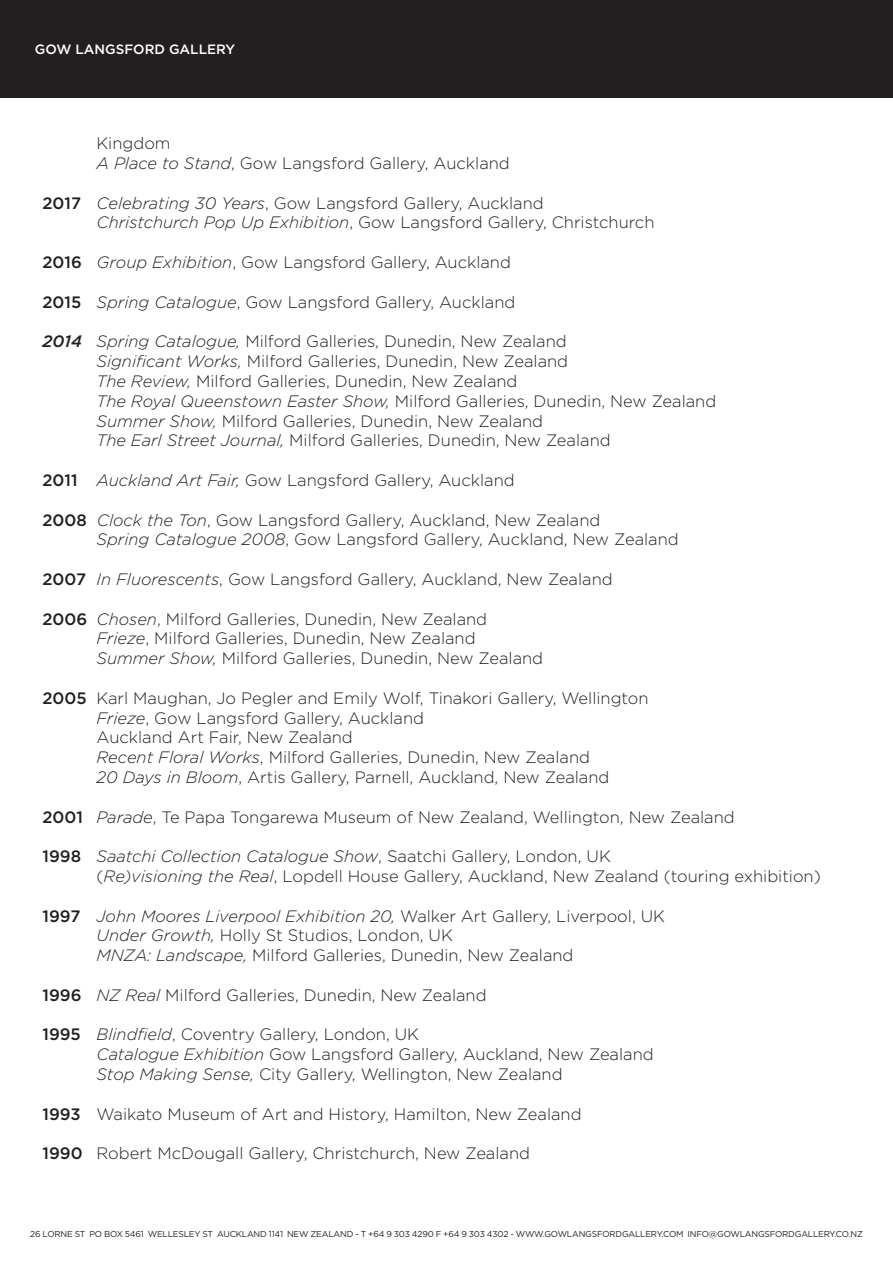
<style>
.page{position:relative;width:893px;height:1263px;background:#fff}
.page>*{position:absolute;margin:0;border:0;box-sizing:border-box;transform-origin:0 0}
.Normal__Web{font:300 16.5px/19.8px "Gotham";color:#231f20}
.t1{font:500 13.5px "Gotham";color:#fff}
.t2{font:8.55px "Gotham";letter-spacing:-.02em;color:#231f20}
.s1{font-style:italic}
.s2{font-weight:500}
.s3{font-weight:500;font-style:italic}
</style>
<div class="page">
<div style="left:0;top:0;width:893px;height:98px;background:#231f20"></div>
<p class="t1" style="left:35px;top:40px;width:202px">GOW LANGSFORD GALLERY</p>
<p class="Normal__Web" style="left:97px;top:133px;width:415px">Kingdom<br><span class="s1">A Place to Stand</span>, Gow Langsford Gallery, Auckland</p>
<p class="Normal__Web" style="left:97px;top:192px;width:559px;text-indent:-54px"><span class="s2">2017</span> <span class="s1">Celebrating 30 Years</span>, Gow Langsford Gallery, Auckland<br><span class="s1">Christchurch Pop Up Exhibition</span>, Gow Langsford Gallery, Christchurch</p>
<p class="Normal__Web" style="left:43px;top:252px;width:470px"><span class="s2">2016</span> <span class="s1">Group Exhibition</span>, Gow Langsford Gallery, Auckland</p>
<p class="Normal__Web" style="left:43px;top:291px;width:474px"><span class="s2">2015</span> <span class="s1">Spring Catalogue</span>, Gow Langsford Gallery, Auckland</p>
<p class="Normal__Web" style="left:97px;top:331px;width:621px;text-indent:-54px"><span class="s3">2014</span> <span class="s1">Spring Catalogue,</span> Milford Galleries, Dunedin, New Zealand<br><span class="s1">Significant Works,</span> Milford Galleries, Dunedin, New Zealand<br><span class="s1">The Review,</span> Milford Galleries, Dunedin, New Zealand<br><span class="s1">The Royal Queenstown Easter Show,</span> Milford Galleries, Dunedin, New Zealand <span class="s1">Summer Show,</span> Milford Galleries, Dunedin, New Zealand<br><span class="s1">The Earl Street Journal,</span> Milford Galleries, Dunedin, New Zealand</p>
<p class="Normal__Web" style="left:43px;top:470px;width:474px"><span class="s2">2011</span> <span class="s1">Auckland Art Fair,</span> Gow Langsford Gallery, Auckland</p>
<p class="Normal__Web" style="left:97px;top:509px;width:584px;text-indent:-54px"><span class="s2">2008</span> <span class="s1">Clock the Ton</span>, Gow Langsford Gallery, Auckland, New Zealand<br><span class="s1">Spring Catalogue 2008</span>, Gow Langsford Gallery, Auckland, New Zealand</p>
<p class="Normal__Web" style="left:43px;top:569px;width:572px"><span class="s2">2007</span> <span class="s1">In Fluorescents</span>, Gow Langsford Gallery, Auckland, New Zealand</p>
<p class="Normal__Web" style="left:97px;top:608px;width:448px;text-indent:-54px"><span class="s2">2006</span> <span class="s1">Chosen</span>, Milford Galleries, Dunedin, New Zealand<br><span class="s1">Frieze</span>, Milford Galleries, Dunedin, New Zealand<br><span class="s1">Summer Show,</span> Milford Galleries, Dunedin, New Zealand</p>
<p class="Normal__Web" style="left:97px;top:687px;width:554px;text-indent:-54px"><span class="s2">2005</span> Karl Maughan, Jo Pegler and Emily Wolf, Tinakori Gallery, Wellington <span class="s1">Frieze</span>, Gow Langsford Gallery, Auckland<br>Auckland Art Fair, New Zealand<br><span class="s1">Recent Floral Works</span>, Milford Galleries, Dunedin, New Zealand<br><span class="s1">20 Days in Bloom</span>, Artis Gallery, Parnell, Auckland, New Zealand</p>
<p class="Normal__Web" style="left:43px;top:806px;width:694px"><span class="s2">2001</span> <span class="s1">Parade</span>, Te Papa Tongarewa Museum of New Zealand, Wellington, New Zealand</p>
<p class="Normal__Web" style="left:97px;top:846px;width:726px;text-indent:-54px"><span class="s2">1998</span> <span class="s1">Saatchi Collection Catalogue Show</span>, Saatchi Gallery, London, UK<br>(<span class="s1">Re)visioning the Real</span>, Lopdell House Gallery, Auckland, New Zealand (touring exhibition)</p>
<p class="Normal__Web" style="left:97px;top:905px;width:570px;text-indent:-54px"><span class="s2">1997</span> <span class="s1">John Moores Liverpool Exhibition 20,</span> Walker Art Gallery, Liverpool, UK<br><span class="s1">Under Growth,</span> Holly St Studios, London, UK<br><span class="s1">MNZA: Landscape,</span> Milford Galleries, Dunedin, New Zealand</p>
<p class="Normal__Web" style="left:43px;top:984px;width:446px"><span class="s2">1996</span> <span class="s1">NZ Real</span> Milford Galleries, Dunedin, New Zealand</p>
<p class="Normal__Web" style="left:97px;top:1024px;width:559px;text-indent:-54px"><span class="s2">1995</span> <span class="s1">Blindfield</span>, Coventry Gallery, London, UK<br><span class="s1">Catalogue Exhibition</span> Gow Langsford Gallery, Auckland, New Zealand<br><span class="s1">Stop Making Sense,</span> City Gallery, Wellington, New Zealand</p>
<p class="Normal__Web" style="left:43px;top:1103px;width:541px"><span class="s2">1993</span> Waikato Museum of Art and History, Hamilton, New Zealand</p>
<p class="Normal__Web" style="left:43px;top:1143px;width:489px"><span class="s2">1990</span> Robert McDougall Gallery, Christchurch, New Zealand</p>
<p class="t2" style="left:30px;top:1228px;width:834px">26 LORNE ST PO BOX 5461 WELLESLEY ST AUCKLAND 1141 NEW ZEALAND - T +64 9 303 4290 F +64 9 303 4302 - WWW.GOWLANGSFORDGALLERY.COM INFO@GOWLANGSFORDGALLERY.CO.NZ</p>
</div>
